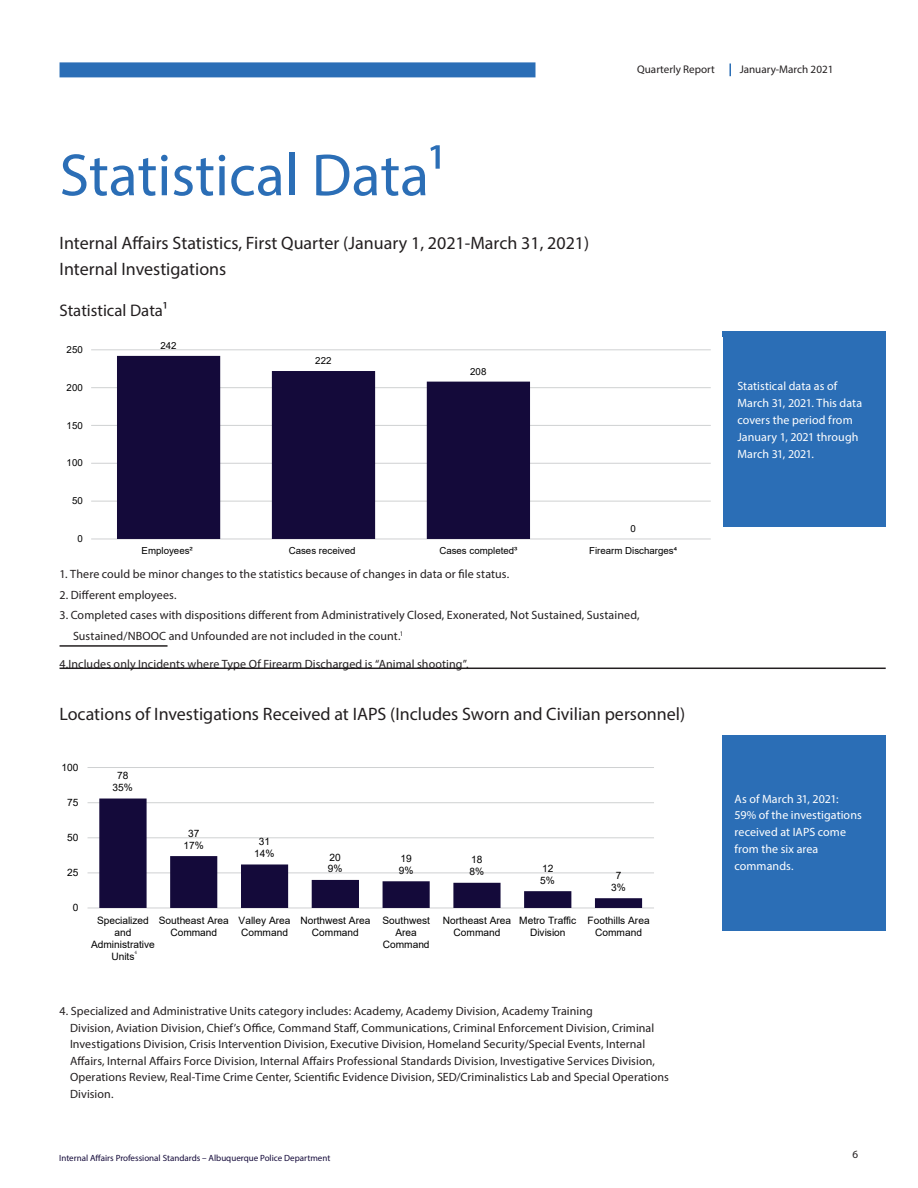
<style>
.page{position:relative;width:918px;height:1188px;background:#fff}
.page>*{position:absolute;margin:0;border:0;box-sizing:border-box;transform-origin:0 0}
.t1{font:60px "Myriad Pro";color:#2b6eb6}
.t2{font:18px/26.5px "Myriad Pro";color:#231f20}
.t3{font:16.8px "Myriad Pro";color:#231f20}
.t4{font:12px/16.5px "Myriad Pro";letter-spacing:.005em;color:#231f20}
.t5{font:12px/16.8px "Myriad Pro";letter-spacing:.005em;color:#fff}
.t6{font:11.1px "Myriad Pro";color:#231f20}
.t7{font:10.2px/12px "Arial";color:#000;text-align:center}
.t8{font:9.75px "Arial";color:#000}
.t9{font:9px "Myriad Pro";color:#140a3a}
.t10{font:5.25px "Minion Pro";color:#231f20}
</style>
<div class="page">
<hr style="left:60px;top:668px;width:826px;height:1px;background:#231f20">
<div style="left:722px;top:332px;width:164px;height:195px;background:#2b6eb6"></div>
<div style="left:722px;top:736px;width:164px;height:195px;background:#2b6eb6"></div>
<hr style="left:88px;top:908px;width:566px;height:1px;background:#cfd1d2">
<hr style="left:88px;top:872px;width:566px;height:1px;background:#cfd1d2">
<hr style="left:88px;top:837px;width:566px;height:1px;background:#cfd1d2">
<hr style="left:88px;top:802px;width:566px;height:1px;background:#cfd1d2">
<hr style="left:88px;top:767px;width:566px;height:1px;background:#cfd1d2">
<svg style="left:99px;top:799px;width:543px;height:109px"></svg>
<svg style="left:729px;top:64px;width:2px;height:12px"></svg>
<div style="left:60px;top:62px;width:476px;height:15px;background:#2b6eb6"></div>
<hr style="left:60px;top:645px;width:108px;height:2px;background:#231f20">
<hr style="left:91px;top:539px;width:620px;height:1px;background:#cfd1d2">
<hr style="left:91px;top:501px;width:620px;height:1px;background:#cfd1d2">
<hr style="left:91px;top:463px;width:620px;height:1px;background:#cfd1d2">
<hr style="left:91px;top:425px;width:620px;height:1px;background:#cfd1d2">
<hr style="left:91px;top:387px;width:620px;height:1px;background:#cfd1d2">
<hr style="left:91px;top:349px;width:620px;height:1px;background:#cfd1d2">
<svg style="left:117px;top:356px;width:413px;height:183px;fill:#140a3a"></svg>
<h1 class="t1" style="left:60px;top:138px;width:386px">Statistical Data¹</h1>
<h2 class="t2" style="left:60px;top:229px;width:531px">Internal Affairs Statistics, First Quarter (January 1, 2021-March 31, 2021)<br>Internal Investigations</h2>
<h3 class="t3" style="left:60px;top:300px;width:109px">Statistical Data¹</h3>
<p class="t8" style="left:67px;top:343px;width:18px">250</p>
<p class="t8" style="left:67px;top:381px;width:18px">200</p>
<p class="t8" style="left:67px;top:418px;width:18px">150</p>
<p class="t8" style="left:67px;top:456px;width:18px">100</p>
<p class="t8" style="left:72px;top:494px;width:12px">50</p>
<p class="t8" style="left:77px;top:532px;width:7px">0</p>
<p class="t8" style="left:160px;top:339px;width:18px">242</p>
<p class="t8" style="left:315px;top:354px;width:18px">222</p>
<p class="t8" style="left:470px;top:364px;width:18px">208</p>
<p class="t6" style="left:637px;top:63px;width:79px">Quarterly Report</p>
<p class="t6" style="left:740px;top:63px;width:95px">January-March 2021</p>
<p class="t8" style="left:631px;top:522px;width:7px">0</p>
<p class="t5" style="left:737px;top:378px;width:126px">Statistical data as of<br>March 31, 2021. This data covers the period from<br>January 1, 2021 through<br>March 31, 2021.</p>
<p class="t8" style="left:142px;top:543px;width:53px">Employees²</p>
<p class="t8" style="left:289px;top:543px;width:68px">Cases received</p>
<p class="t8" style="left:439px;top:543px;width:80px">Cases completed³</p>
<p class="t8" style="left:589px;top:544px;width:89px">Firearm Discharges⁴</p>
<p class="t4" style="left:60px;top:566px;width:451px">1. There could be minor changes to the statistics because of changes in data or file status.</p>
<p class="t4" style="left:60px;top:586px;width:119px">2. Different employees.</p>
<p class="t4" style="left:73px;top:605px;width:568px;line-height:20.5px;text-indent:-14px">3. Completed cases with dispositions different from Administratively Closed, Exonerated, Not Sustained, Sustained,<br>Sustained/NBOOC and Unfounded are not included in the count.<sup>1</sup></p>
<p class="t4" style="left:60px;top:655px;width:411px">4.Includes only Incidents where Type Of Firearm Discharged is “Animal shooting”.</p>
<h2 class="t2" style="left:60px;top:700px;width:627px">Locations of Investigations Received at IAPS (Includes Sworn and Civilian personnel)</h2>
<p class="t7" style="left:61px;top:761px;width:18px">100</p>
<p class="t7" style="left:67px;top:796px;width:13px">75</p>
<p class="t7" style="left:67px;top:831px;width:13px">50</p>
<p class="t7" style="left:67px;top:866px;width:13px">25</p>
<p class="t7" style="left:73px;top:902px;width:7px">0</p>
<p class="t7" style="left:113px;top:770px;width:22px">78<br>35%</p>
<p class="t7" style="left:183px;top:827px;width:22px">37<br>17%</p>
<p class="t7" style="left:254px;top:836px;width:22px">31<br>14%</p>
<p class="t7" style="left:328px;top:851px;width:16px;text-align:left">20<br>9%</p>
<p class="t7" style="left:399px;top:852px;width:16px;text-align:left">19<br>9%</p>
<p class="t7" style="left:470px;top:854px;width:16px;text-align:left">18<br>8%</p>
<p class="t7" style="left:540px;top:862px;width:16px;text-align:left">12<br>5%</p>
<p class="t7" style="left:611px;top:869px;width:16px">7<br>3%</p>
<p class="t7" style="left:91px;top:914px;width:65px">Specialized and<br>Administrative<br>Units</p>
<p class="t7" style="left:159px;top:914px;width:72px">Southeast Area<br>Command</p>
<p class="t7" style="left:239px;top:914px;width:53px;text-align:left">Valley Area<br>Command</p>
<p class="t7" style="left:300px;top:914px;width:72px">Northwest Area<br>Command</p>
<p class="t7" style="left:382px;top:914px;width:49px">Southwest<br>Area<br>Command</p>
<p class="t7" style="left:443px;top:914px;width:70px">Northeast Area<br>Command</p>
<p class="t7" style="left:519px;top:914px;width:59px">Metro Traffic<br>Division</p>
<p class="t7" style="left:588px;top:914px;width:64px">Foothills Area<br>Command</p>
<p class="t10" style="left:134px;top:949px;width:4px">4</p>
<p class="t4" style="left:70px;top:1003px;width:601px;text-indent:-10px">4. Specialized and Administrative Units category includes: Academy, Academy Division, Academy Training<br>Division, Aviation Division, Chief’s Office, Command Staff, Communications, Criminal Enforcement Division, Criminal Investigations Division, Crisis Intervention Division, Executive Division, Homeland Security/Special Events, Internal Affairs, Internal Affairs Force Division, Internal Affairs Professional Standards Division, Investigative Services Division, Operations Review, Real-Time Crime Center, Scientific Evidence Division, SED/Criminalistics Lab and Special Operations Division.</p>
<p class="t9" style="left:59px;top:1153px;width:273px">Internal Affairs Professional Standards – Albuquerque Police Department</p>
<p class="t5" style="left:735px;top:790px;width:129px">As of March 31, 2021:<br>59% of the investigations received at IAPS come from the six area commands.</p>
<p class="t6" style="left:852px;top:1148px;width:7px">6</p>
</div>
